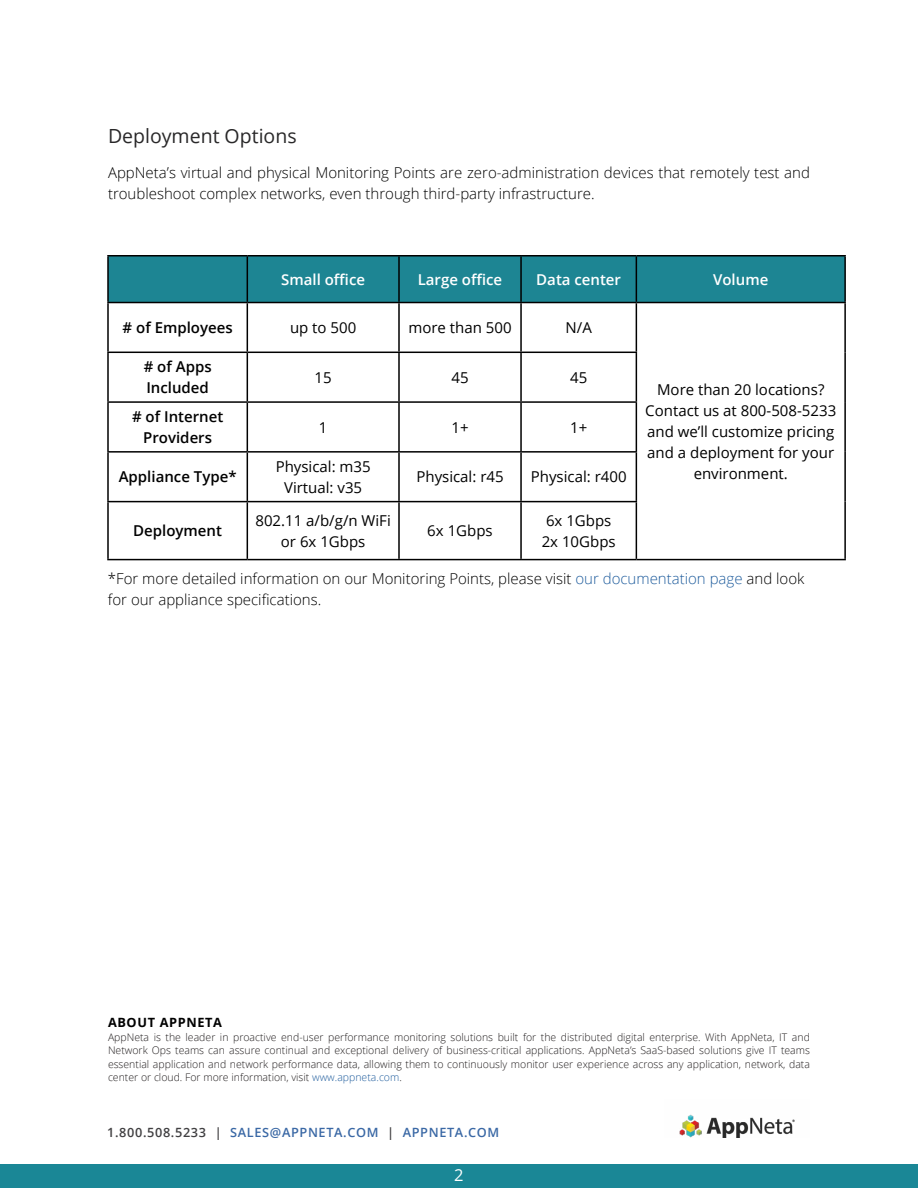
<style>
.page{position:relative;width:918px;height:1188px;background:#fff}
.page>*{position:absolute;margin:0;border:0;box-sizing:border-box;transform-origin:0 0}
.t1{font:19.5px "Open Sans";color:#292829}
.t2{font:16.5px "Open Sans";color:#fff}
.t3{font:300 15px/21px "Open Sans";color:#000}
.t4{font:15px/21px "Open Sans";color:#000;text-align:center}
.t5{font:600 15px/21px "Open Sans";color:#000}
.t6{font:600 15px "Open Sans";color:#fff}
.t7{font:600 12.75px "Open Sans";letter-spacing:.05em;color:#3a68a5}
.t8{font:700 12.75px "Open Sans";letter-spacing:.05em;color:#000}
.t9{font:300 10.5px/13.5px "Open Sans";color:#221e1f;text-align:justify}
.s1{color:#215e9e}
.s2{color:#414042}
</style>
<div class="page">
<div style="left:0;top:1164px;width:918px;height:24px;background:#1a8796"></div>
<img style="left:679px;top:1114px;width:116px;height:23px">
<div style="left:109px;top:256px;width:735px;height:46px;background:#1d8593"></div>
<hr style="left:107px;top:255px;width:140px;height:1px;background:#000">
<hr style="left:107px;top:256px;width:2px;height:46px;background:#000">
<hr style="left:247px;top:255px;width:152px;height:1px;background:#000">
<hr style="left:247px;top:256px;width:1px;height:46px;background:#000">
<hr style="left:399px;top:255px;width:122px;height:1px;background:#000">
<hr style="left:398px;top:256px;width:2px;height:46px;background:#000">
<hr style="left:521px;top:255px;width:115px;height:1px;background:#000">
<hr style="left:520px;top:256px;width:2px;height:46px;background:#000">
<hr style="left:636px;top:255px;width:210px;height:1px;background:#000">
<hr style="left:636px;top:256px;width:1px;height:46px;background:#000">
<hr style="left:844px;top:256px;width:2px;height:46px;background:#000">
<hr style="left:107px;top:302px;width:140px;height:1px;background:#000">
<hr style="left:107px;top:303px;width:2px;height:49px;background:#000">
<hr style="left:247px;top:302px;width:152px;height:1px;background:#000">
<hr style="left:247px;top:303px;width:1px;height:49px;background:#000">
<hr style="left:399px;top:302px;width:122px;height:1px;background:#000">
<hr style="left:398px;top:303px;width:2px;height:49px;background:#000">
<hr style="left:521px;top:302px;width:115px;height:1px;background:#000">
<hr style="left:520px;top:303px;width:2px;height:49px;background:#000">
<hr style="left:636px;top:302px;width:210px;height:1px;background:#000">
<hr style="left:636px;top:303px;width:1px;height:49px;background:#000">
<hr style="left:844px;top:303px;width:2px;height:49px;background:#000">
<hr style="left:107px;top:352px;width:140px;height:1px;background:#000">
<hr style="left:107px;top:353px;width:2px;height:48px;background:#000">
<hr style="left:247px;top:352px;width:152px;height:1px;background:#000">
<hr style="left:247px;top:353px;width:1px;height:48px;background:#000">
<hr style="left:399px;top:352px;width:122px;height:1px;background:#000">
<hr style="left:398px;top:353px;width:2px;height:48px;background:#000">
<hr style="left:521px;top:352px;width:116px;height:1px;background:#000">
<hr style="left:520px;top:353px;width:2px;height:48px;background:#000">
<hr style="left:636px;top:353px;width:1px;height:48px;background:#000">
<hr style="left:844px;top:352px;width:2px;height:50px;background:#000">
<hr style="left:107px;top:401px;width:140px;height:2px;background:#000">
<hr style="left:107px;top:403px;width:2px;height:48px;background:#000">
<hr style="left:247px;top:401px;width:152px;height:2px;background:#000">
<hr style="left:247px;top:403px;width:1px;height:48px;background:#000">
<hr style="left:399px;top:401px;width:122px;height:2px;background:#000">
<hr style="left:398px;top:403px;width:2px;height:48px;background:#000">
<hr style="left:521px;top:401px;width:116px;height:2px;background:#000">
<hr style="left:520px;top:403px;width:2px;height:48px;background:#000">
<hr style="left:636px;top:403px;width:1px;height:48px;background:#000">
<hr style="left:844px;top:402px;width:2px;height:50px;background:#000">
<hr style="left:107px;top:451px;width:140px;height:2px;background:#000">
<hr style="left:107px;top:453px;width:2px;height:48px;background:#000">
<hr style="left:247px;top:451px;width:152px;height:2px;background:#000">
<hr style="left:247px;top:453px;width:1px;height:48px;background:#000">
<hr style="left:399px;top:451px;width:122px;height:2px;background:#000">
<hr style="left:398px;top:453px;width:2px;height:48px;background:#000">
<hr style="left:521px;top:451px;width:116px;height:2px;background:#000">
<hr style="left:520px;top:453px;width:2px;height:48px;background:#000">
<hr style="left:636px;top:453px;width:1px;height:48px;background:#000">
<hr style="left:844px;top:452px;width:2px;height:50px;background:#000">
<hr style="left:107px;top:501px;width:140px;height:1px;background:#000">
<hr style="left:107px;top:502px;width:2px;height:57px;background:#000">
<hr style="left:247px;top:501px;width:152px;height:1px;background:#000">
<hr style="left:247px;top:502px;width:1px;height:57px;background:#000">
<hr style="left:399px;top:501px;width:122px;height:1px;background:#000">
<hr style="left:398px;top:502px;width:2px;height:57px;background:#000">
<hr style="left:521px;top:501px;width:116px;height:1px;background:#000">
<hr style="left:520px;top:502px;width:2px;height:57px;background:#000">
<hr style="left:636px;top:502px;width:1px;height:57px;background:#000">
<hr style="left:844px;top:502px;width:2px;height:57px;background:#000">
<hr style="left:107px;top:559px;width:140px;height:1px;background:#000">
<hr style="left:247px;top:559px;width:152px;height:1px;background:#000">
<hr style="left:399px;top:559px;width:122px;height:1px;background:#000">
<hr style="left:521px;top:559px;width:115px;height:1px;background:#000">
<hr style="left:636px;top:559px;width:210px;height:1px;background:#000">
<h1 class="t1" style="left:108px;top:123px;width:190px">Deployment Options</h1>
<h3 class="t3" style="left:108px;top:161px;width:704px">AppNeta’s virtual and physical Monitoring Points are zero-administration devices that remotely test and troubleshoot complex networks, even through third-party infrastructure.</h3>
<h3 class="t6" style="left:281px;top:269px;width:85px">Small office</h3>
<h3 class="t6" style="left:418px;top:269px;width:86px">Large office</h3>
<h3 class="t6" style="left:536px;top:269px;width:86px">Data center</h3>
<h3 class="t6" style="left:713px;top:269px;width:57px">Volume</h3>
<h3 class="t5" style="left:123px;top:317px;width:112px"># of Employees</h3>
<h3 class="t4" style="left:290px;top:317px;width:68px">up to 500</h3>
<h3 class="t4" style="left:408px;top:317px;width:105px">more than 500</h3>
<h3 class="t4" style="left:566px;top:317px;width:28px">N/A</h3>
<h3 class="t5" style="left:144px;top:356px;width:70px"># of Apps<br>Included</h3>
<h3 class="t4" style="left:315px;top:367px;width:19px">15</h3>
<h3 class="t4" style="left:451px;top:367px;width:19px">45</h3>
<h3 class="t4" style="left:570px;top:367px;width:19px">45</h3>
<h3 class="t5" style="left:132px;top:406px;width:93px;text-align:center"># of Internet<br>Providers</h3>
<h3 class="t4" style="left:319px;top:416px;width:10px">1</h3>
<h3 class="t4" style="left:451px;top:416px;width:19px">1+</h3>
<h3 class="t4" style="left:570px;top:416px;width:19px">1+</h3>
<h3 class="t5" style="left:119px;top:466px;width:119px">Appliance Type*</h3>
<h3 class="t4" style="left:276px;top:456px;width:97px">Physical: m35<br>Virtual: v35</h3>
<h3 class="t4" style="left:416px;top:466px;width:89px">Physical: r45</h3>
<h3 class="t4" style="left:531px;top:466px;width:97px">Physical: r400</h3>
<h3 class="t5" style="left:133px;top:520px;width:90px">Deployment</h3>
<h3 class="t4" style="left:255px;top:510px;width:137px">802.11 a/b/g/n WiFi or 6x 1Gbps</h3>
<h3 class="t4" style="left:427px;top:520px;width:67px">6x 1Gbps</h3>
<h3 class="t4" style="left:542px;top:510px;width:75px;text-align:left">6x 1Gbps<br>2x 10Gbps</h3>
<h3 class="t3" style="left:108px;top:568px;width:698px">*For more detailed information on our Monitoring Points, please visit <span class="s1">our documentation page</span> and look for our appliance specifications.</h3>
<h3 class="t4" style="left:645px;top:378px;width:192px">More than 20 locations?<br>Contact us at 800-508-5233 and we’ll customize pricing and a deployment for your environment.</h3>
<p class="t8" style="left:108px;top:1014px;width:115px">ABOUT APPNETA</p>
<p class="t9" style="left:108px;top:1030px;width:704px">AppNeta is the leader in proactive end-user performance monitoring solutions built for the distributed digital enterprise. With AppNeta, IT and Network Ops teams can assure continual and exceptional delivery of business-critical applications. AppNeta’s SaaS-based solutions give IT teams essential application and network performance data, allowing them to continuously monitor user experience across any application, network, data center or cloud. For more information, visit <span class="s1">www.appneta.com</span>.</p>
<p class="t7" style="left:107px;top:1124px;width:394px"><span class="s2">1.800.508.5233 |</span> SALES@APPNETA.COM <span class="s2">|</span> APPNETA.COM</p>
<h2 class="t2" style="left:454px;top:1164px;width:11px">2</h2>
</div>
